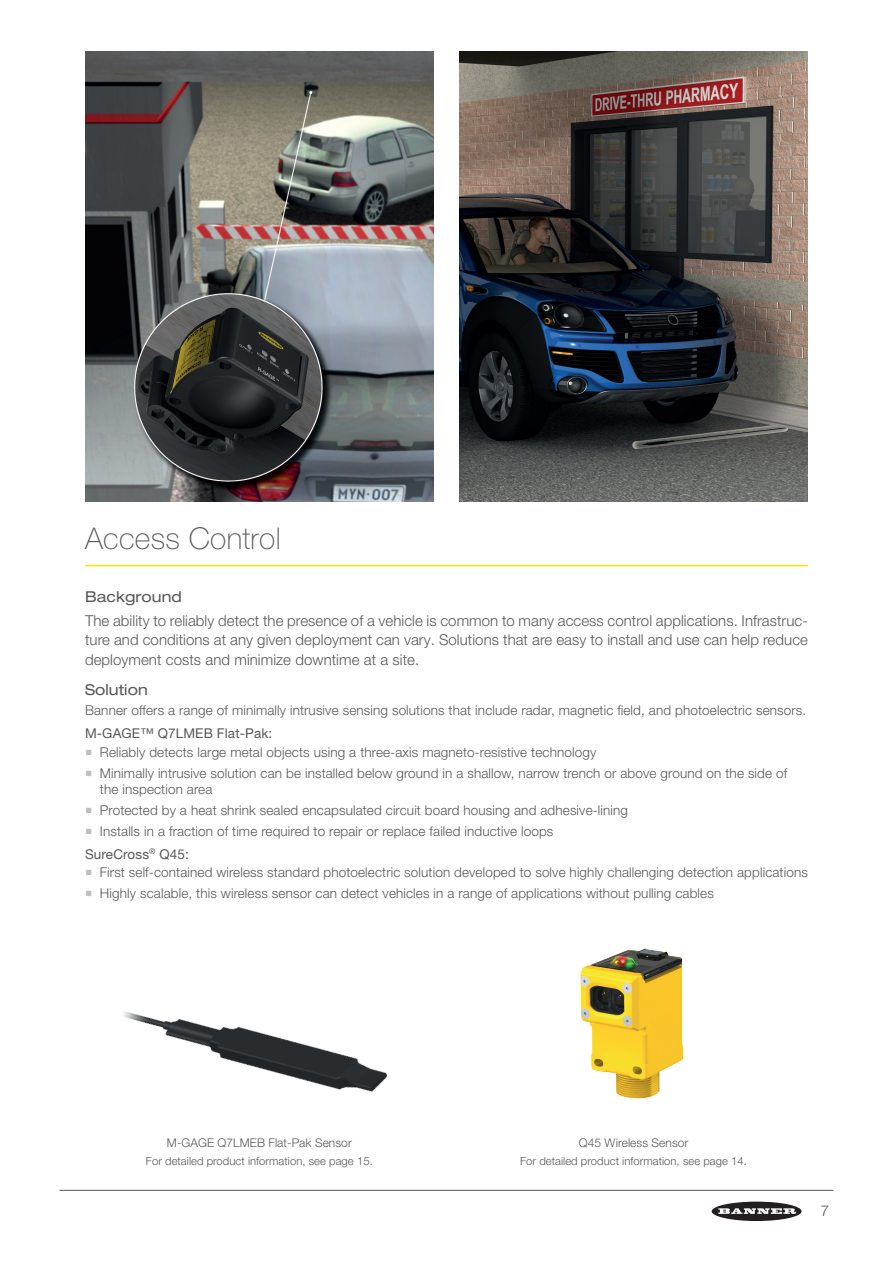
<style>
.page{position:relative;width:893px;height:1263px;background:#fff}
.page>*{position:absolute;margin:0;border:0;box-sizing:border-box;transform-origin:0 0}
.t1{font:100 30px "Helvetica Neue LT Pro";letter-spacing:.01em;color:#57585a}
.t2{font:300 15px/19.5px "Helvetica Neue LT Pro";letter-spacing:.005em;color:#57585a;text-align:justify}
.t3{font:expanded 15px "Helvetica Neue LT Pro";letter-spacing:.005em;color:#57585a}
.t4{font:300 13.5px/16.5px "Helvetica Neue LT Pro";letter-spacing:.01em;color:#57585a}
.t5{font:13.5px "Helvetica Neue LT Pro";letter-spacing:.01em;color:#57585a}
.t6{font:300 12px "Helvetica Neue LT Pro";letter-spacing:.005em;color:#57585a}
.t7{font:300 11.25px "Helvetica Neue LT Pro";letter-spacing:.005em;color:#57585a}
.s1{font-family:"Minion Pro";font-weight:400;font-size:18px;color:#bcbdc0}
.s2{font-weight:400}
</style>
<div class="page">
<div style="left:712px;top:1201px;width:89px;height:20px;background:#231f20;border-radius:50%"></div>
<svg style="left:718px;top:1208px;width:78px;height:6px"></svg>
<hr style="left:60px;top:1190px;width:773px;height:1px;background:#57585a">
<img style="left:85px;top:51px;width:349px;height:451px">
<img style="left:459px;top:51px;width:349px;height:451px">
<hr style="left:85px;top:565px;width:723px;height:1px;background:#ffe201">
<img style="left:123px;top:1012px;width:264px;height:80px">
<img style="left:580px;top:948px;width:104px;height:151px">
<h1 class="t1" style="left:85px;top:520px;width:197px">Access Control</h1>
<p class="t3" style="left:85px;top:587px;width:98px">Background</p>
<p class="t2" style="left:85px;top:610px;width:724px">The ability to reliably detect the presence of a vehicle is common to many access control applications. Infrastruc&shy;ture and conditions at any given deployment can vary. Solutions that are easy to install and use can help reduce deployment costs and minimize downtime at a site.</p>
<p class="t3" style="left:85px;top:680px;width:64px">Solution</p>
<p class="t4" style="left:85px;top:702px;width:723px">Banner offers a range of minimally intrusive sensing solutions that include radar, magnetic field, and photoelectric sensors.</p>
<p class="t5" style="left:85px;top:725px;width:189px">M-GAGE™ Q7LMEB Flat-Pak:</p>
<p class="t4" style="left:85px;top:744px;width:513px"><span class="s1">■</span> Reliably detects large metal objects using a three-axis magneto-resistive technology</p>
<p class="t4" style="left:100px;top:764px;width:689px;text-indent:-15px"><span class="s1">■</span> Minimally intrusive solution can be installed below ground in a shallow, narrow trench or above ground on the side of the inspection area</p>
<p class="t4" style="left:85px;top:802px;width:545px"><span class="s1">■</span> Protected by a heat shrink sealed encapsulated circuit board housing and adhesive-lining</p>
<p class="t4" style="left:85px;top:819px;width:470px;line-height:23px"><span class="s1">■</span> Installs in a fraction of time required to repair or replace failed inductive loops<br><span class="s2">SureCross</span><sup>®</sup> <span class="s2">Q45:</span></p>
<p class="t4" style="left:85px;top:864px;width:724px"><span class="s1">■</span> First self-contained wireless standard photoelectric solution developed to solve highly challenging detection applications</p>
<p class="t4" style="left:85px;top:885px;width:630px"><span class="s1">■</span> Highly scalable, this wireless sensor can detect vehicles in a range of applications without pulling cables</p>
<p class="t6" style="left:167px;top:1136px;width:186px">M-GAGE Q7LMEB Flat-Pak Sensor</p>
<p class="t6" style="left:579px;top:1136px;width:111px">Q45 Wireless Sensor</p>
<p class="t7" style="left:146px;top:1154px;width:228px">For detailed product information, see page 15.</p>
<p class="t7" style="left:520px;top:1154px;width:228px">For detailed product information, see page 14.</p>
<p class="t2" style="left:821px;top:1201px;width:10px">7</p>
</div>
